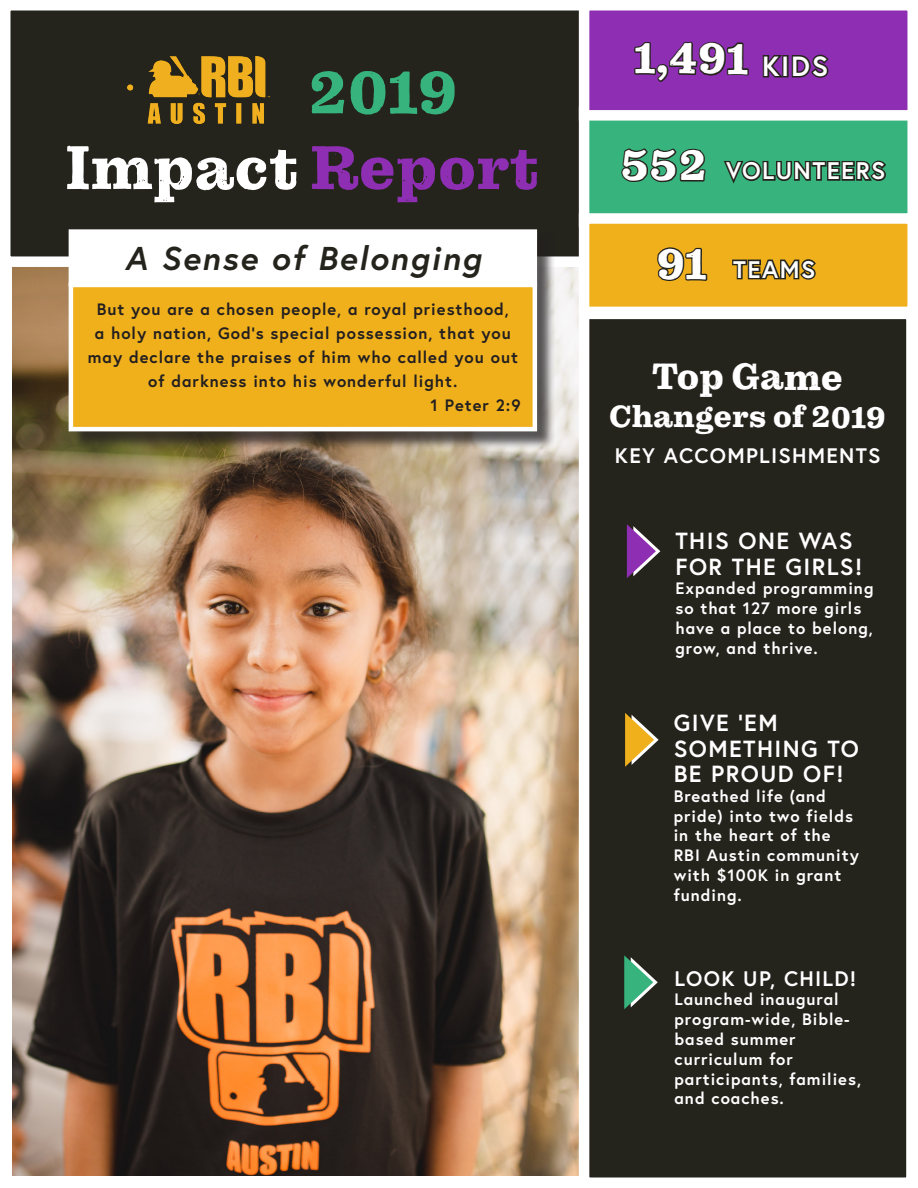
<style>
.page{position:relative;width:918px;height:1188px;background:#fff}
.page>*{position:absolute;margin:0;border:0;box-sizing:border-box;transform-origin:0 0}
.t1{font:63px "Pulpo Rust 100";color:#fff}
.t2{font:63px "Pulpo Rust 100";color:#37b37d}
.t3{font:45px "Pulpo Rust 100";letter-spacing:-.005em;color:#fff}
.t4{font:37.5px "Pulpo Rust 100";letter-spacing:-.005em;color:#fff}
.t5{font:italic 700 33px "Europa";letter-spacing:.06em;color:#24231c}
.t6{font:31.5px "Pulpo Rust 100";letter-spacing:-.005em;color:#fff}
.t7{font:700 27.75px "Europa";color:#fff}
.t8{font:700 24px "Europa";letter-spacing:.06em;color:#fff}
.t9{font:700 23.4px/25.5px "Europa";letter-spacing:.06em;color:#fff}
.t10{font:700 21px "Europa";letter-spacing:.06em;color:#fff}
.t11{font:700 16.5px/19.8px "Europa";letter-spacing:.06em;color:#fff}
.t12{font:700 16.5px/24px "Europa";letter-spacing:.06em;color:#231f20;text-align:center}
.s1{color:#8e2eb3}
</style>
<div class="page">
<img style="left:13px;top:267px;width:566px;height:909px">
<div style="left:5px;top:5px;width:583px;height:257px;background:#24231c"></div>
<div style="left:0;top:0;width:593px;height:267px;border:10px solid #fff"></div>
<img style="left:128px;top:57px;width:142px;height:67px">
<div style="left:584px;top:112px;width:329px;height:110px;background:#37b37d"></div>
<div style="left:579px;top:107px;width:339px;height:120px;border:10px solid #fff"></div>
<div style="left:584px;top:5px;width:329px;height:110px;background:#8e2eb3"></div>
<div style="left:579px;top:0;width:339px;height:121px;border:10px solid #fff"></div>
<div style="left:584px;top:218px;width:329px;height:94px;background:#efb01c"></div>
<div style="left:579px;top:213px;width:339px;height:104px;border:10px solid #fff"></div>
<div style="left:584px;top:314px;width:327px;height:869px;background:#24231c"></div>
<div style="left:579px;top:309px;width:338px;height:879px;border:10px solid #fff"></div>
<svg style="left:625px;top:713px;width:34px;height:54px"></svg>
<svg style="left:624px;top:955px;width:34px;height:54px"></svg>
<svg style="left:614px;top:41px;width:273px;height:537px"></svg>
<div style="left:71px;top:232px;width:485px;height:218px;background:#231f20;opacity:.75"></div>
<div style="left:69px;top:283px;width:468px;height:148px;background:#efb01c;border:4px solid #fff"></div>
<div style="left:69px;top:229px;width:468px;height:58px;background:#fff"></div>
<p class="t2" style="left:308px;top:55px;width:152px">2019</p>
<p class="t1" style="left:66px;top:130px;width:476px">Impact <span class="s1">Report</span></p>
<p class="t5" style="left:125px;top:236px;width:358px">A Sense of Belonging</p>
<p class="t12" style="left:88px;top:297px;width:432px">But you are a chosen people, a royal priesthood,<br>a holy nation, God’s special possession, that you may declare the praises of him who called you out of darkness into his wonderful light.</p>
<p class="t12" style="left:431px;top:393px;width:92px">1 Peter 2:9</p>
<p class="t3" style="left:634px;top:31px;width:116px">1,491</p>
<p class="t7" style="left:762px;top:47px;width:68px">KIDS</p>
<p class="t3" style="left:621px;top:138px;width:88px">552</p>
<p class="t8" style="left:726px;top:154px;width:161px">VOLUNTEERS</p>
<p class="t3" style="left:656px;top:237px;width:52px">91</p>
<p class="t8" style="left:733px;top:253px;width:84px">TEAMS</p>
<p class="t4" style="left:652px;top:354px;width:193px">Top Game</p>
<p class="t6" style="left:609px;top:398px;width:279px">Changers of 2019</p>
<p class="t10" style="left:615px;top:441px;width:267px">KEY ACCOMPLISHMENTS</p>
<p class="t9" style="left:675px;top:527px;width:188px">THIS ONE WAS<br>FOR THE GIRLS!</p>
<p class="t11" style="left:675px;top:578px;width:199px">Expanded programming so that 127 more girls have a place to belong, grow, and thrive.</p>
<p class="t9" style="left:674px;top:709px;width:187px">GIVE ‘EM<br>SOMETHING TO<br>BE PROUD OF!</p>
<p class="t11" style="left:674px;top:786px;width:187px">Breathed life (and pride) into two fields in the heart of the<br>RBI Austin community with $100K in grant funding.</p>
<p class="t10" style="left:675px;top:964px;width:183px">LOOK UP, CHILD!</p>
<p class="t11" style="left:675px;top:989px;width:188px">Launched inaugural program-wide, Bible&shy;based summer curriculum for participants, families, and coaches.</p>
</div>
